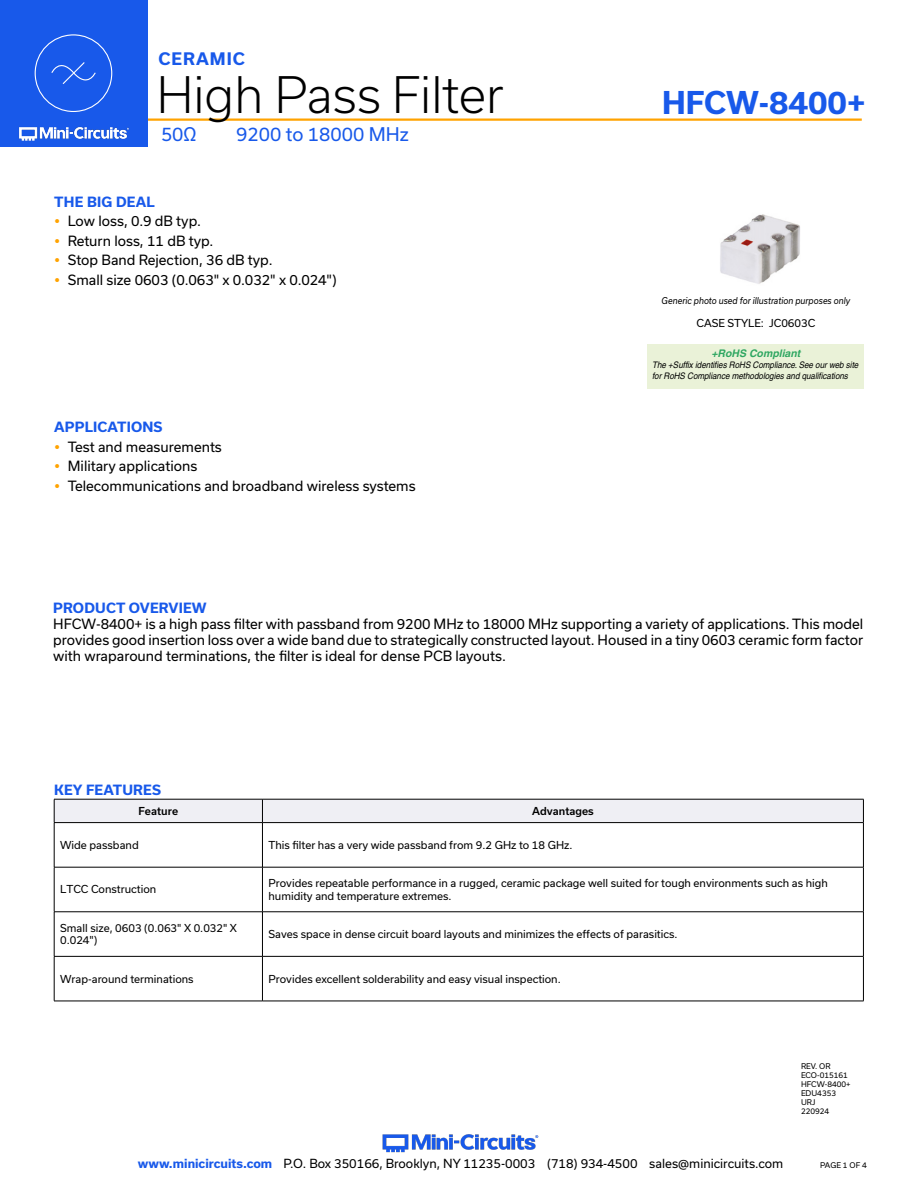
<style>
.page{position:relative;width:918px;height:1188px;background:#fff}
.page>*{position:absolute;margin:0;border:0;box-sizing:border-box;transform-origin:0 0}
.t1{font:300 48px "Usual";color:#000}
.t2{font:700 30px "Usual";color:#1859ea}
.Frequency{font:18px "Usual";color:#1859ea}
.t3{font:700 16.5px "Usual";letter-spacing:.065em;color:#1859ea}
.Regular_Copy{font:13.5px/16.2px "Usual";color:#000;text-align:justify}
.Blue_Headers{font:700 13.5px "Usual";letter-spacing:.015em;color:#1859ea}
.t4{font:12px "Usual";color:#000}
.Table_Body_Left_Just{font:10.5px/12.6px "Usual";color:#000}
.Case_Style_Text{font:10.5px "Usual";color:#000}
.Table_Header_Center{font:500 10.5px "Usual";color:#000}
.t5{font:italic 700 10.5px "Helvetica";color:rgb(0 148 68/.8)}
.t6{font:italic 9px/10.8px "Helvetica";letter-spacing:-.005em;color:#000;scale:.9 1}
.Generic_photo_text{font:italic 9px "Usual";color:#000;scale:.9 1}
.Revision{font:7.5px "Usual";color:#000}
.s1{font-weight:700;color:#1859ea}
</style>
<div class="page">
<hr style="left:129px;top:118px;width:733px;height:3px;background:#ffa300">
<div style="left:0;top:0;width:147px;height:147px;background:#1859ea"></div>
<hr style="left:917px;top:0;width:1px;height:147px;background:#1859ea">
<img style="left:19px;top:126px;width:110px;height:15px">
<div style="left:35px;top:34px;width:77px;height:78px;border:1px solid #fff;border-radius:50%"></div>
<svg style="left:51px;top:62px;width:45px;height:22px"></svg>
<img style="left:382px;top:1134px;width:157px;height:19px">
<div style="left:648px;top:344px;width:216px;height:45px;background:#eaf2d8"></div>
<img style="left:720px;top:214px;width:80px;height:70px">
<div style="left:54px;top:799px;width:810px;height:23px;background:#efeff4"></div>
<hr style="left:54px;top:822px;width:208px;height:1px;background:#000">
<hr style="left:54px;top:823px;width:1px;height:44px;background:#000">
<hr style="left:262px;top:822px;width:602px;height:1px;background:#000">
<hr style="left:262px;top:823px;width:1px;height:44px;background:#000">
<hr style="left:863px;top:823px;width:1px;height:44px;background:#000">
<hr style="left:54px;top:867px;width:208px;height:1px;background:#000">
<hr style="left:54px;top:867px;width:1px;height:45px;background:#000">
<hr style="left:262px;top:867px;width:602px;height:1px;background:#000">
<hr style="left:262px;top:867px;width:1px;height:45px;background:#000">
<hr style="left:863px;top:867px;width:1px;height:45px;background:#000">
<hr style="left:54px;top:912px;width:208px;height:1px;background:#000">
<hr style="left:54px;top:912px;width:1px;height:44px;background:#000">
<hr style="left:262px;top:912px;width:602px;height:1px;background:#000">
<hr style="left:262px;top:912px;width:1px;height:44px;background:#000">
<hr style="left:863px;top:912px;width:1px;height:44px;background:#000">
<hr style="left:54px;top:956px;width:208px;height:1px;background:#000">
<hr style="left:54px;top:957px;width:1px;height:44px;background:#000">
<hr style="left:262px;top:956px;width:602px;height:1px;background:#000">
<hr style="left:262px;top:957px;width:1px;height:44px;background:#000">
<hr style="left:863px;top:957px;width:1px;height:44px;background:#000">
<hr style="left:54px;top:1001px;width:208px;height:1px;background:#000">
<hr style="left:262px;top:1001px;width:602px;height:1px;background:#000">
<p class="t3" style="left:158px;top:49px;width:88px">CERAMIC</p>
<h1 class="t1" style="left:157px;top:67px;width:348px">High Pass Filter</h1>
<p class="Frequency" style="left:161px;top:124px;width:37px">50Ω</p>
<p class="Frequency" style="left:236px;top:124px;width:174px">9200 to 18000 MHz</p>
<p class="Blue_Headers" style="left:54px;top:194px;width:102px">THE BIG DEAL</p>
<p class="Regular_Copy" style="left:68px;top:213px;width:135px">Low loss, 0.9 dB typ.</p>
<p class="Regular_Copy" style="left:68px;top:233px;width:147px">Return loss, 11 dB typ.</p>
<p class="Regular_Copy" style="left:68px;top:252px;width:206px">Stop Band Rejection, 36 dB typ.</p>
<p class="Regular_Copy" style="left:68px;top:272px;width:270px">Small size 0603 (0.063" x 0.032" x 0.024")</p>
<p class="Blue_Headers" style="left:54px;top:420px;width:110px">APPLICATIONS</p>
<p class="Regular_Copy" style="left:68px;top:439px;width:156px">Test and measurements</p>
<p class="Regular_Copy" style="left:68px;top:458px;width:131px">Military applications</p>
<p class="Regular_Copy" style="left:68px;top:478px;width:349px">Telecommunications and broadband wireless systems</p>
<h2 class="t2" style="left:662px;top:86px;width:205px">HFCW-8400+</h2>
<p class="Generic_photo_text" style="left:662px;top:295px;width:211px">Generic photo used for illustration purposes only</p>
<p class="Case_Style_Text" style="left:696px;top:317px;width:120px">CASE STYLE: JC0603C</p>
<p class="t5" style="left:711px;top:347px;width:90px">+RoHS Compliant</p>
<p class="t6" style="left:652px;top:360px;width:231px">The +Suffix identifies RoHS Compliance. See our web site for RoHS Compliance methodologies and qualifications</p>
<p class="Blue_Headers" style="left:53px;top:600px;width:155px">PRODUCT OVERVIEW</p>
<p class="Regular_Copy" style="left:53px;top:616px;width:812px">HFCW-8400+ is a high pass filter with passband from 9200 MHz to 18000 MHz supporting a variety of applications. This model provides good insertion loss over a wide band due to strategically constructed layout. Housed in a tiny 0603 ceramic form factor with wraparound terminations, the filter is ideal for dense PCB layouts.</p>
<p class="Blue_Headers" style="left:54px;top:782px;width:108px">KEY FEATURES</p>
<p class="Table_Header_Center" style="left:139px;top:805px;width:41px">Feature</p>
<p class="Table_Header_Center" style="left:532px;top:805px;width:63px">Advantages</p>
<p class="Table_Body_Left_Just" style="left:60px;top:839px;width:80px">Wide passband</p>
<p class="Table_Body_Left_Just" style="left:268px;top:839px;width:306px">This filter has a very wide passband from 9.2 GHz to 18 GHz.</p>
<p class="Table_Body_Left_Just" style="left:60px;top:883px;width:98px">LTCC Construction</p>
<p class="Table_Body_Left_Just" style="left:268px;top:877px;width:561px">Provides repeatable performance in a rugged, ceramic package well suited for tough environments such as high humidity and temperature extremes.</p>
<p class="Table_Body_Left_Just" style="left:60px;top:921px;width:178px">Small size, 0603 (0.063" X 0.032" X<br>0.024")</p>
<p class="Table_Body_Left_Just" style="left:268px;top:928px;width:411px">Saves space in dense circuit board layouts and minimizes the effects of parasitics.</p>
<p class="Table_Body_Left_Just" style="left:60px;top:972px;width:135px">Wrap-around terminations</p>
<p class="Table_Body_Left_Just" style="left:268px;top:972px;width:294px">Provides excellent solderability and easy visual inspection.</p>
<p class="Revision" style="left:801px;top:1062px;width:31px">REV. OR</p>
<p class="Revision" style="left:801px;top:1071px;width:48px">ECO-015161</p>
<p class="Revision" style="left:801px;top:1080px;width:51px">HFCW-8400+</p>
<p class="Revision" style="left:801px;top:1089px;width:37px">EDU4353</p>
<p class="Revision" style="left:801px;top:1098px;width:16px">URJ</p>
<p class="Revision" style="left:801px;top:1107px;width:30px">220924</p>
<p class="t4" style="left:138px;top:1157px;width:647px"><span class="s1">www.minicircuits.com</span> P.O. Box 350166, Brooklyn, NY 11235-0003 (718) 934-4500 sales@minicircuits.com</p>
<p class="Revision" style="left:820px;top:1161px;width:48px">PAGE 1 OF 4</p>
</div>
